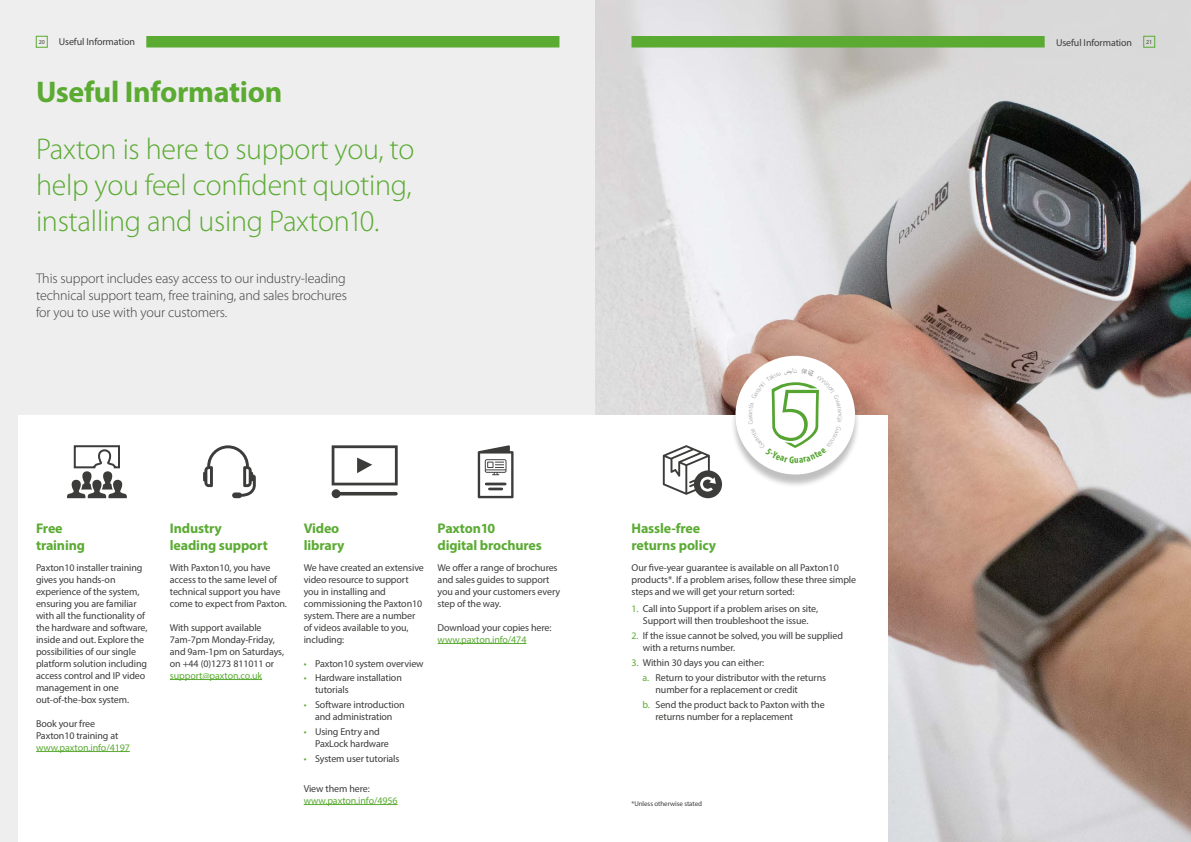
<style>
.page{position:relative;width:1191px;height:842px;background:#fff}
.page>*{position:absolute;margin:0;border:0;box-sizing:border-box;transform-origin:0 0}
.t1{font:300 30px/36px "Myriad Pro";letter-spacing:-.01em;color:#5bab33;text-align:justify}
.t2{font:700 30px "Myriad Pro";letter-spacing:-.01em;color:#5bab33}
.t3{font:300 14px/16.8px "Myriad Pro";letter-spacing:-.01em;color:#3c3c3b;text-align:justify}
.t4{font:700 14px/16.8px "Myriad Pro";letter-spacing:-.01em;color:#5bab33}
.t5{font:10px/12px "Myriad Pro";letter-spacing:-.01em;color:#3c3c3b}
.t6{font:10px "Myriad Pro";letter-spacing:-.01em;color:#5bab33}
.t7{font:7px "Myriad Pro";letter-spacing:-.01em;color:#3c3c3b}
.t8{font:6px "Myriad Pro";color:#3c3c3b}
.t9{font:5.9px "Simplified Arabic";color:#878787}
.s1{color:#5bab33}
</style>
<div class="page">
<div style="left:0;top:0;width:595px;height:842px;background:#eee"></div>
<div style="left:146px;top:36px;width:413px;height:12px;background:#5bab33"></div>
<img style="left:595px;top:0;width:596px;height:842px">
<div style="left:1143px;top:36px;width:12px;height:12px;border:1px solid #5bab33"></div>
<div style="left:631px;top:36px;width:413px;height:12px;background:#5bab33"></div>
<div style="left:36px;top:36px;width:12px;height:12px;border:1px solid #5bab33"></div>
<div style="left:18px;top:415px;width:870px;height:427px;background:#fff"></div>
<hr style="left:437px;top:643px;width:89px;height:1px;background:#5bab33">
<div style="left:730px;top:359px;width:130px;height:129px;background:#000;opacity:.25"></div>
<div style="left:735px;top:356px;width:120px;height:118px;background:#fff;border-radius:50%"></div>
<hr style="left:36px;top:751px;width:94px;height:1px;background:#5bab33">
<hr style="left:170px;top:679px;width:92px;height:1px;background:#5bab33">
<hr style="left:304px;top:804px;width:93px;height:1px;background:#5bab33">
<svg style="left:67px;top:445px;width:60px;height:53px"></svg>
<svg style="left:478px;top:445px;width:35px;height:53px"></svg>
<svg style="left:203px;top:445px;width:53px;height:53px"></svg>
<svg style="left:332px;top:445px;width:66px;height:53px"></svg>
<svg style="left:663px;top:445px;width:59px;height:53px"></svg>
<svg style="left:742px;top:362px;width:106px;height:106px"></svg>
<p class="t8" style="left:39px;top:38px;width:8px">20</p>
<p class="t5" style="left:59px;top:36px;width:78px">Useful Information</p>
<p class="t5" style="left:1056px;top:36px;width:78px">Useful Information</p>
<p class="t8" style="left:1146px;top:38px;width:8px">21</p>
<h1 class="t2" style="left:36px;top:72px;width:248px">Useful Information</h1>
<h1 class="t1" style="left:36px;top:130px;width:380px">Paxton is here to support you, to help you feel confident quoting, installing and using Paxton10.</h1>
<h2 class="t3" style="left:36px;top:270px;width:313px">This support includes easy access to our industry-leading technical support team, free training, and sales brochures for you to use with your customers.</h2>
<h2 class="t4" style="left:36px;top:520px;width:50px">Free training</h2>
<p class="t5" style="left:36px;top:561px;width:113px">Paxton10 installer training gives you hands-on experience of the system, ensuring you are familiar with all the functionality of the hardware and software, inside and out. Explore the possibilities of our single platform solution including access control and IP video management in one out-of-the-box system.</p>
<p class="t5" style="left:36px;top:717px;width:84px">Book your free<br>Paxton10 training at</p>
<p class="t6" style="left:36px;top:741px;width:95px">www.paxton.info/4197</p>
<h2 class="t4" style="left:170px;top:520px;width:99px">Industry leading support</h2>
<p class="t5" style="left:170px;top:561px;width:119px">With Paxton10, you have access to the same level of technical support you have come to expect from Paxton.</p>
<p class="t5" style="left:170px;top:621px;width:116px">With support available<br>7am-7pm Monday-Friday, and 9am-1pm on Saturdays, on +44 (0)1273 811011 or</p>
<p class="t6" style="left:170px;top:669px;width:94px">support@paxton.co.uk</p>
<h2 class="t4" style="left:304px;top:520px;width:42px">Video library</h2>
<p class="t5" style="left:304px;top:561px;width:122px">We have created an extensive video resource to support you in installing and commissioning the Paxton10 system. There are a number of videos available to you, including:</p>
<p class="t5" style="left:304px;top:657px;width:121px"><span class="s1">•</span> Paxton10 system overview</p>
<p class="t5" style="left:315px;top:672px;width:88px;text-indent:-11px"><span class="s1">•</span> Hardware installation tutorials</p>
<p class="t5" style="left:304px;top:699px;width:102px;text-align:center"><span class="s1">•</span> Software introduction and administration</p>
<p class="t5" style="left:315px;top:725px;width:75px;text-indent:-11px"><span class="s1">•</span> Using Entry and<br>PaxLock hardware</p>
<p class="t5" style="left:304px;top:752px;width:97px"><span class="s1">•</span> System user tutorials</p>
<p class="t5" style="left:304px;top:782px;width:67px">View them here:</p>
<p class="t6" style="left:304px;top:794px;width:95px">www.paxton.info/4956</p>
<h2 class="t4" style="left:437px;top:520px;width:106px">Paxton10<br>digital brochures</h2>
<p class="t5" style="left:437px;top:561px;width:124px">We offer a range of brochures and sales guides to support you and your customers every step of the way.</p>
<p class="t5" style="left:437px;top:621px;width:115px">Download your copies here:</p>
<p class="t6" style="left:437px;top:633px;width:90px">www.paxton.info/474</p>
<p class="t9" style="left:793px;top:365px;width:5px">ن</p>
<h2 class="t4" style="left:631px;top:520px;width:86px">Hassle-free returns policy</h2>
<p class="t5" style="left:631px;top:561px;width:226px">Our five-year guarantee is available on all Paxton10 products*. If a problem arises, follow these three simple steps and we will get your return sorted:</p>
<p class="t5" style="left:631px;top:603px;width:188px;text-align:center"><span class="s1">1.</span> Call into Support if a problem arises on site,<br>Support will then troubleshoot the issue.</p>
<p class="t5" style="left:643px;top:629px;width:202px;text-indent:-11px"><span class="s1">2.</span> If the issue cannot be solved, you will be supplied with a returns number.</p>
<p class="t5" style="left:642px;top:655px;width:185px;line-height:14.8px;text-indent:-11px"><span class="s1">3.</span> Within 30 days you can either:<br><span class="s1">a.</span> Return to your distributor with the returns</p>
<p class="t5" style="left:642px;top:682px;width:184px;line-height:14.8px;text-indent:13px">number for a replacement or credit<br><span class="s1">b.</span> Send the product back to Paxton with the</p>
<p class="t5" style="left:655px;top:710px;width:139px">returns number for a replacement</p>
<p class="t7" style="left:631px;top:799px;width:72px">*Unless otherwise stated</p>
</div>
